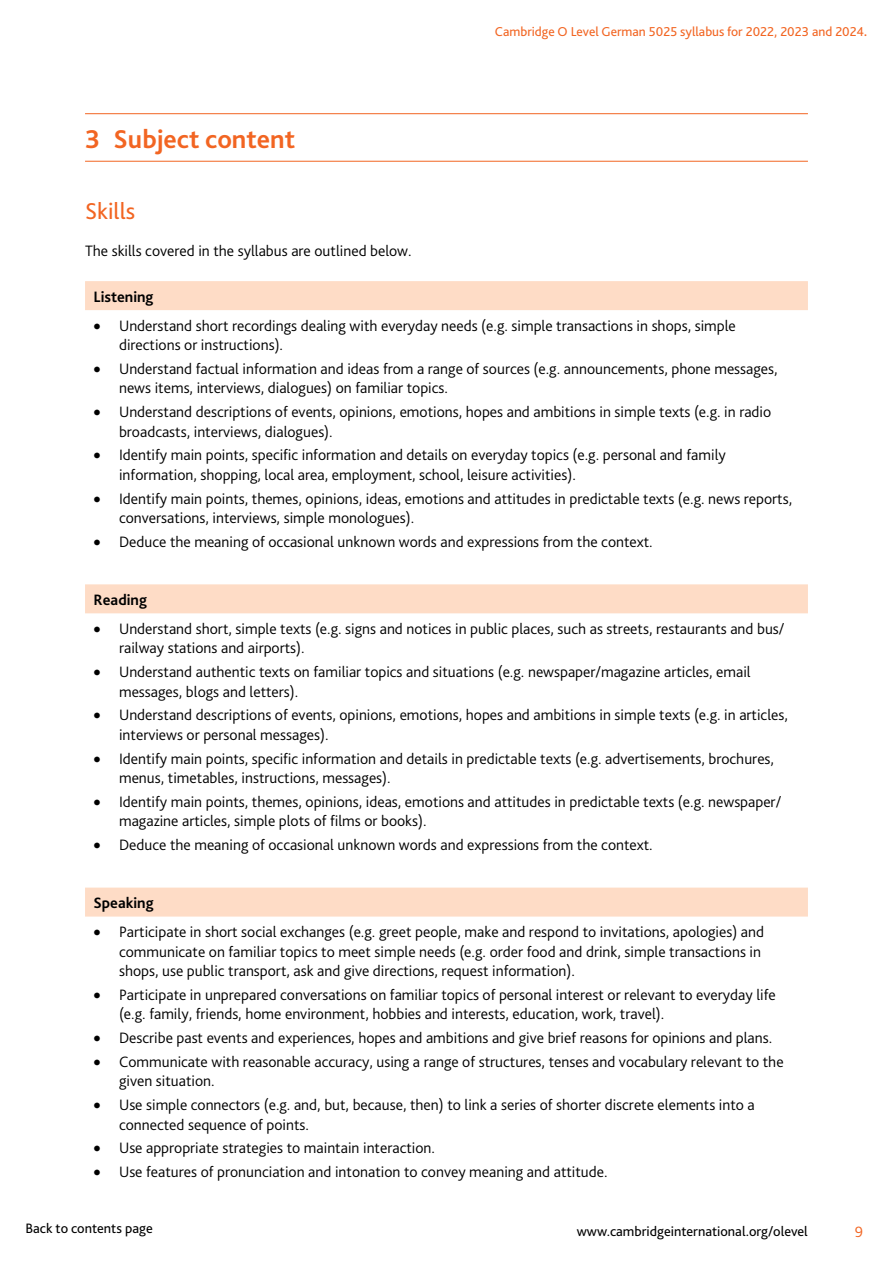
<style>
.page{position:relative;width:893px;height:1263px;background:#fff}
.page>*{position:absolute;margin:0;border:0;box-sizing:border-box;transform-origin:0 0}
.t1{font:700 27px "Bliss Pro";color:#f26522}
.t2{font:24px "Bliss Pro";color:#f26522}
.t3{font:300 15.75px/19.5px "Bliss Pro";color:#000}
.t4{font:700 15.75px "Bliss Pro";color:#000}
.t5{font:300 15.75px "Bliss Pro";color:#f26522}
.t6{font:14.25px "Bliss Pro";color:#000}
.t7{font:13.5px "Bliss Pro";color:#f26522}
.s1{font-weight:700}
</style>
<div class="page">
<hr style="left:85px;top:113px;width:723px;height:1px;background:#f26522">
<hr style="left:85px;top:161px;width:723px;height:1px;background:#f26522">
<svg style="left:85px;top:281px;width:723px;height:635px"></svg>
<h1 class="t1" style="left:85px;top:122px;width:212px">3 Subject content</h1>
<p class="t7" style="left:495px;top:23px;width:374px">Cambridge O Level German 5025 syllabus for 2022, 2023 and 2024<span class="s1">.</span></p>
<h2 class="t2" style="left:85px;top:196px;width:52px">Skills</h2>
<p class="t3" style="left:85px;top:241px;width:328px">The skills covered in the syllabus are outlined below.</p>
<p class="t4" style="left:94px;top:287px;width:61px">Listening</p>
<p class="t3" style="left:119px;top:316px;width:618px;text-indent:-26px">• Understand short recordings dealing with everyday needs (e.g. simple transactions in shops, simple directions or instructions).</p>
<p class="t3" style="left:119px;top:359px;width:660px;text-indent:-26px">• Understand factual information and ideas from a range of sources (e.g. announcements, phone messages, news items, interviews, dialogues) on familiar topics.</p>
<p class="t3" style="left:119px;top:402px;width:654px;text-indent:-26px">• Understand descriptions of events, opinions, emotions, hopes and ambitions in simple texts (e.g. in radio broadcasts, interviews, dialogues).</p>
<p class="t3" style="left:119px;top:445px;width:608px;text-indent:-26px">• Identify main points, specific information and details on everyday topics (e.g. personal and family information, shopping, local area, employment, school, leisure activities).</p>
<p class="t3" style="left:119px;top:489px;width:675px;text-indent:-26px">• Identify main points, themes, opinions, ideas, emotions and attitudes in predictable texts (e.g. news reports, conversations, interviews, simple monologues).</p>
<p class="t3" style="left:94px;top:532px;width:561px">• Deduce the meaning of occasional unknown words and expressions from the context.</p>
<p class="t4" style="left:94px;top:590px;width:55px">Reading</p>
<p class="t3" style="left:119px;top:619px;width:667px;text-indent:-26px">• Understand short, simple texts (e.g. signs and notices in public places, such as streets, restaurants and bus/ railway stations and airports).</p>
<p class="t3" style="left:119px;top:662px;width:633px;text-indent:-26px">• Understand authentic texts on familiar topics and situations (e.g. newspaper/magazine articles, email messages, blogs and letters).</p>
<p class="t3" style="left:119px;top:705px;width:670px;text-indent:-26px">• Understand descriptions of events, opinions, emotions, hopes and ambitions in simple texts (e.g. in articles, interviews or personal messages).</p>
<p class="t3" style="left:119px;top:748px;width:656px;text-indent:-26px">• Identify main points, specific information and details in predictable texts (e.g. advertisements, brochures, menus, timetables, instructions, messages).</p>
<p class="t3" style="left:119px;top:792px;width:664px;text-indent:-26px">• Identify main points, themes, opinions, ideas, emotions and attitudes in predictable texts (e.g. newspaper/ magazine articles, simple plots of films or books).</p>
<p class="t3" style="left:94px;top:835px;width:561px">• Deduce the meaning of occasional unknown words and expressions from the context.</p>
<p class="t4" style="left:94px;top:893px;width:62px">Speaking</p>
<p class="t3" style="left:119px;top:922px;width:647px;text-indent:-26px">• Participate in short social exchanges (e.g. greet people, make and respond to invitations, apologies) and communicate on familiar topics to meet simple needs (e.g. order food and drink, simple transactions in shops, use public transport, ask and give directions, request information).</p>
<p class="t3" style="left:119px;top:985px;width:658px;text-indent:-26px">• Participate in unprepared conversations on familiar topics of personal interest or relevant to everyday life (e.g. family, friends, home environment, hobbies and interests, education, work, travel).</p>
<p class="t3" style="left:94px;top:1028px;width:680px">• Describe past events and experiences, hopes and ambitions and give brief reasons for opinions and plans.</p>
<p class="t3" style="left:119px;top:1052px;width:666px;text-indent:-26px">• Communicate with reasonable accuracy, using a range of structures, tenses and vocabulary relevant to the given situation.</p>
<p class="t3" style="left:119px;top:1095px;width:637px;text-indent:-26px">• Use simple connectors (e.g. and, but, because, then) to link a series of shorter discrete elements into a connected sequence of points.</p>
<p class="t3" style="left:94px;top:1138px;width:343px">• Use appropriate strategies to maintain interaction.</p>
<p class="t3" style="left:94px;top:1162px;width:516px">• Use features of pronunciation and intonation to convey meaning and attitude.</p>
<p class="t6" style="left:26px;top:1219px;width:129px">Back to contents page</p>
<p class="t6" style="left:577px;top:1222px;width:233px">www.cambridgeinternational.org/olevel</p>
<p class="t5" style="left:855px;top:1222px;width:10px">9</p>
</div>
